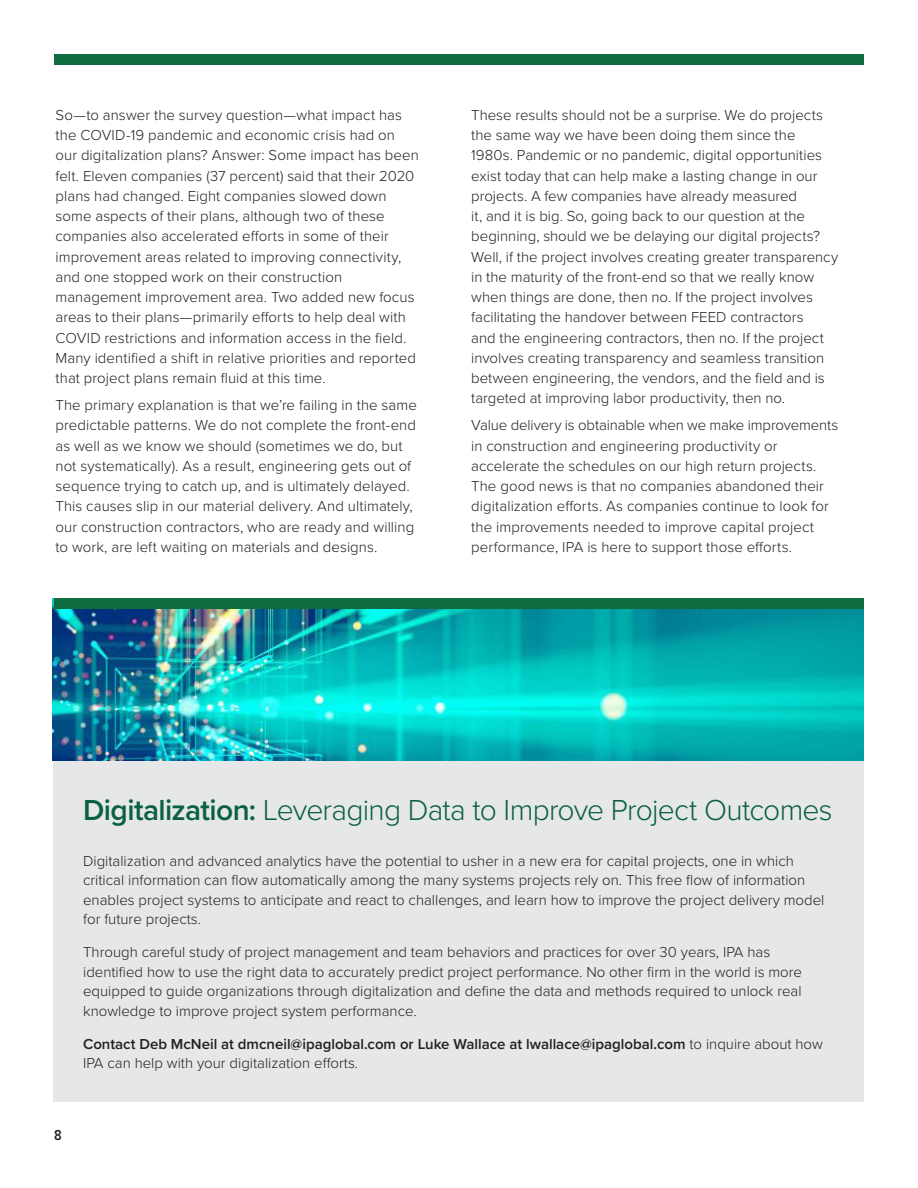
<style>
.page{position:relative;width:918px;height:1188px;background:#fff}
.page>*{position:absolute;margin:0;border:0;box-sizing:border-box;transform-origin:0 0}
._1-head{font:300 30px "Proxima Nova";letter-spacing:-.025em;color:#0b6044}
._3-body{font:300 15px/20.2px "Proxima Nova";color:#231f20}
.t1{font:600 15px/19.5px "Proxima Nova";color:#231f20}
.t2{font:600 15px "Proxima Nova Cond";color:#231f20}
.s1{font-weight:600}
.s2{font-weight:300}
</style>
<div class="page">
<div style="left:54px;top:54px;width:810px;height:11px;background:#0f6b40"></div>
<div style="left:53px;top:750px;width:811px;height:352px;background:#e6e7e9"></div>
<img style="left:52px;top:599px;width:812px;height:161px">
<div style="left:54px;top:599px;width:810px;height:10px;background:#0f6b40"></div>
<p class="_3-body" style="left:56px;top:104px;width:365px">So—to answer the survey question—what impact has the COVID-19 pandemic and economic crisis had on our digitalization plans? Answer: Some impact has been felt. Eleven companies (37 percent) said that their 2020 plans had changed. Eight companies slowed down some aspects of their plans, although two of these companies also accelerated efforts in some of their improvement areas related to improving connectivity, and one stopped work on their construction management improvement area. Two added new focus areas to their plans—primarily efforts to help deal with COVID restrictions and information access in the field.<br>Many identified a shift in relative priorities and reported that project plans remain fluid at this time.</p>
<p class="_3-body" style="left:56px;top:394px;width:363px">The primary explanation is that we’re failing in the same predictable patterns. We do not complete the front-end as well as we know we should (sometimes we do, but not systematically). As a result, engineering gets out of sequence trying to catch up, and is ultimately delayed.<br>This causes slip in our material delivery. And ultimately, our construction contractors, who are ready and willing to work, are left waiting on materials and designs.</p>
<p class="_3-body" style="left:471px;top:104px;width:369px">These results should not be a surprise. We do projects the same way we have been doing them since the 1980s. Pandemic or no pandemic, digital opportunities exist today that can help make a lasting change in our projects. A few companies have already measured<br>it, and it is big. So, going back to our question at the beginning, should we be delaying our digital projects?<br>Well, if the project involves creating greater transparency in the maturity of the front-end so that we really know when things are done, then no. If the project involves facilitating the handover between FEED contractors<br>and the engineering contractors, then no. If the project involves creating transparency and seamless transition between engineering, the vendors, and the field and is targeted at improving labor productivity, then no.</p>
<p class="_3-body" style="left:471px;top:414px;width:369px">Value delivery is obtainable when we make improvements in construction and engineering productivity or accelerate the schedules on our high return projects.<br>The good news is that no companies abandoned their digitalization efforts. As companies continue to look for the improvements needed to improve capital project performance, IPA is here to support those efforts.</p>
<p class="_1-head" style="left:83px;top:787px;width:751px"><span class="s1">Digitalization:</span> Leveraging Data to Improve Project Outcomes</p>
<p class="_3-body" style="left:83px;top:850px;width:743px;line-height:19.5px">Digitalization and advanced analytics have the potential to usher in a new era for capital projects, one in which critical information can flow automatically among the many systems projects rely on. This free flow of information enables project systems to anticipate and react to challenges, and learn how to improve the project delivery model for future projects.</p>
<p class="_3-body" style="left:83px;top:942px;width:720px;line-height:19.5px">Through careful study of project management and team behaviors and practices for over 30 years, IPA has identified how to use the right data to accurately predict project performance. No other firm in the world is more equipped to guide organizations through digitalization and define the data and methods required to unlock real knowledge to improve project system performance.</p>
<p class="t1" style="left:83px;top:1033px;width:741px">Contact Deb McNeil at dmcneil@ipaglobal.com or Luke Wallace at lwallace@ipaglobal.com <span class="s2">to inquire about how<br>IPA can help with your digitalization efforts.</span></p>
<p class="t2" style="left:54px;top:1124px;width:9px">8</p>
</div>
